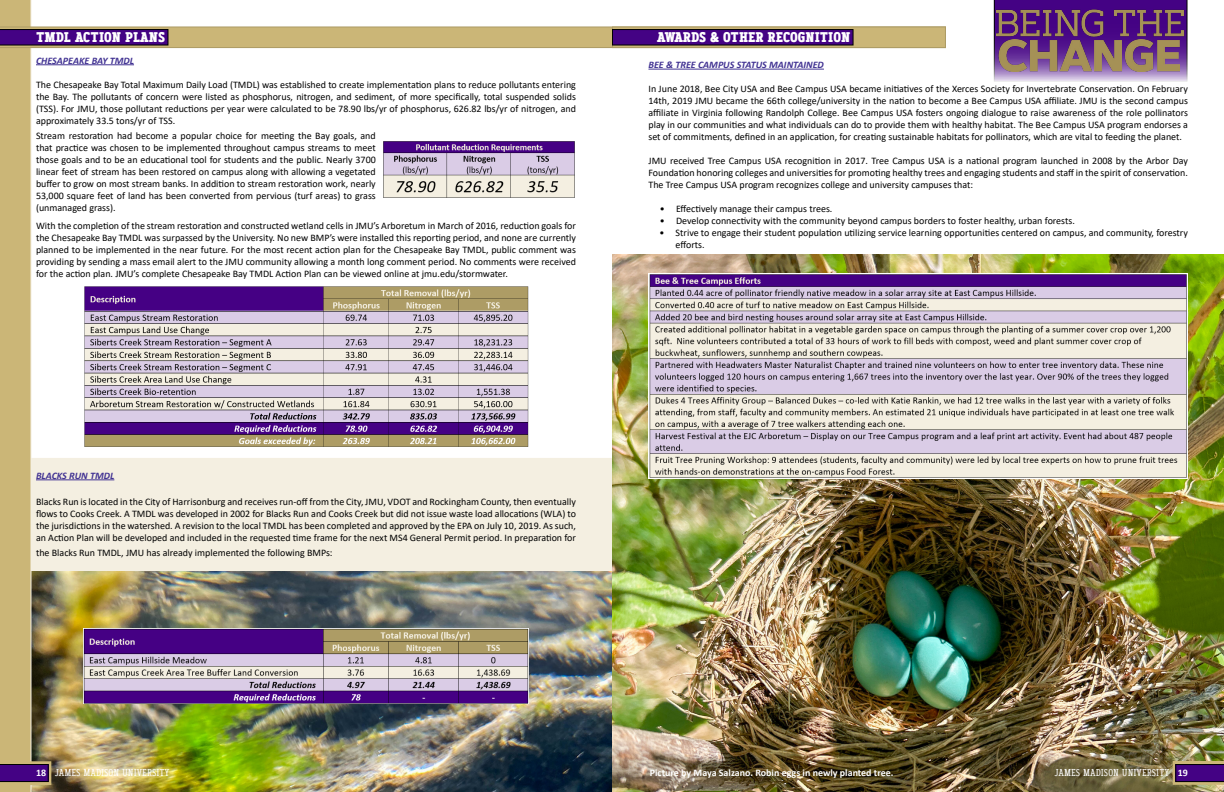
<style>
.page{position:relative;width:1224px;height:792px;background:#fff}
.page>*{position:absolute;margin:0;border:0;box-sizing:border-box;transform-origin:0 0}
.t1{font:700 14px "Artegra Slab Condensed";color:#fff}
.t2{font:10px/12px "Calibri";color:#000;text-align:justify}
.t3{font:italic 700 10px "Calibri";color:#423393}
.t4{font:700 10px "Calibri";color:#fff}
.t5{font:10px "Artegra Slab Condensed";color:#fff}
.s1{font-family:"Calibri";font-weight:700}
</style>
<div class="page">
<img style="left:946px;top:255px;width:278px;height:537px">
<svg style="left:1173px;top:761px;width:51px;height:24px"></svg>
<img style="left:0;top:0;width:946px;height:792px">
<hr style="left:36px;top:64px;width:98px;height:1px;background:#423393">
<img style="left:382px;top:140px;width:194px;height:59px">
<hr style="left:36px;top:480px;width:78px;height:1px;background:#423393">
<img style="left:84px;top:286px;width:444px;height:161px">
<hr style="left:648px;top:69px;width:176px;height:1px;background:#423393">
<div style="left:612px;top:26px;width:334px;height:22px;background:#cbb677;border:1px solid #ad9c65"></div>
<div style="left:612px;top:30px;width:241px;height:15px;background:#440284"></div>
<div style="left:612px;top:29px;width:242px;height:17px;border:1px solid #000"></div>
<svg style="left:994px;top:0;width:194px;height:82px;background:#7c50a5"></svg>
<img style="left:997px;top:10px;width:191px;height:26px">
<img style="left:995px;top:39px;width:184px;height:33px">
<img style="left:648px;top:273px;width:540px;height:205px">
<img style="left:84px;top:628px;width:444px;height:75px">
<h1 class="t1" style="left:36px;top:26px;width:131px">TMDL ACTION PLANS</h1>
<p class="t3" style="left:36px;top:53px;width:100px">CHESAPEAKE BAY TMDL</p>
<p class="t2" style="left:36px;top:78px;width:542px">The Chesapeake Bay Total Maximum Daily Load (TMDL) was established to create implementation plans to reduce pollutants entering the Bay. The pollutants of concern were listed as phosphorus, nitrogen, and sediment, of more specifically, total suspended solids (TSS). For JMU, those pollutant reductions per year were calculated to be 78.90 lbs/yr of phosphorus, 626.82 lbs/yr of nitrogen, and approximately 33.5 tons/yr of TSS.</p>
<p class="t2" style="left:36px;top:130px;width:341px">Stream restoration had become a popular choice for meeting the Bay goals, and that practice was chosen to be implemented throughout campus streams to meet those goals and to be an educational tool for students and the public. Nearly 3700 linear feet of stream has been restored on campus along with allowing a vegetated buffer to grow on most stream banks. In addition to stream restoration work, nearly 53,000 square feet of land has been converted from pervious (turf areas) to grass (unmanaged grass).</p>
<p class="t2" style="left:36px;top:219px;width:542px">With the completion of the stream restoration and constructed wetland cells in JMU’s Arboretum in March of 2016, reduction goals for the Chesapeake Bay TMDL was surpassed by the University. No new BMP’s were installed this reporting period, and none are currently planned to be implemented in the near future. For the most recent action plan for the Chesapeake Bay TMDL, public comment was providing by sending a mass email alert to the JMU community allowing a month long comment period. No comments were received for the action plan. JMU’s complete Chesapeake Bay TMDL Action Plan can be viewed online at jmu.edu/stormwater.</p>
<h1 class="t1" style="left:657px;top:26px;width:195px">AWARDS &amp; OTHER RECOGNITION</h1>
<p class="t3" style="left:648px;top:58px;width:177px">BEE &amp; TREE CAMPUS STATUS MAINTAINED</p>
<p class="t2" style="left:648px;top:82px;width:541px">In June 2018, Bee City USA and Bee Campus USA became initiatives of the Xerces Society for Invertebrate Conservation. On February 14th, 2019 JMU became the 66th college/university in the nation to become a Bee Campus USA affiliate. JMU is the second campus affiliate in Virginia following Randolph College. Bee Campus USA fosters ongoing dialogue to raise awareness of the role pollinators play in our communities and what individuals can do to provide them with healthy habitat. The Bee Campus USA program endorses a set of commitments, defined in an application, for creating sustainable habitats for pollinators, which are vital to feeding the planet.</p>
<p class="t2" style="left:648px;top:154px;width:541px">JMU received Tree Campus USA recognition in 2017. Tree Campus USA is a national program launched in 2008 by the Arbor Day Foundation honoring colleges and universities for promoting healthy trees and engaging students and staff in the spirit of conservation.<br>The Tree Campus USA program recognizes college and university campuses that:</p>
<p class="t2" style="left:660px;top:202px;width:174px">• Effectively manage their campus trees.</p>
<p class="t2" style="left:660px;top:214px;width:417px">• Develop connectivity with the community beyond campus borders to foster healthy, urban forests.</p>
<p class="t2" style="left:676px;top:226px;width:514px;text-indent:-16px">• Strive to engage their student population utilizing service learning opportunities centered on campus, and community, forestry efforts.</p>
<p class="t3" style="left:36px;top:468px;width:80px">BLACKS RUN TMDL</p>
<p class="t2" style="left:36px;top:496px;width:542px">Blacks Run is located in the City of Harrisonburg and receives run-off from the City, JMU, VDOT and Rockingham County, then eventually flows to Cooks Creek. A TMDL was developed in 2002 for Blacks Run and Cooks Creek but did not issue waste load allocations (WLA) to the jurisdictions in the watershed. A revision to the local TMDL has been completed and approved by the EPA on July 10, 2019. As such, an Action Plan will be developed and included in the requested time frame for the next MS4 General Permit period. In preparation for</p>
<p class="t2" style="left:36px;top:546px;width:298px">the Blacks Run TMDL, JMU has already implemented the following BMPs:</p>
<p class="t5" style="left:36px;top:765px;width:135px"><span class="s1">18</span> JAMES MADISON UNIVERSITY</p>
<p class="t5" style="left:1054px;top:765px;width:135px">JAMES MADISON UNIVERSITY <span class="s1">19</span></p>
<p class="t4" style="left:650px;top:765px;width:245px">Picture by Maya Salzano. Robin eggs in newly planted tree.</p>
</div>
